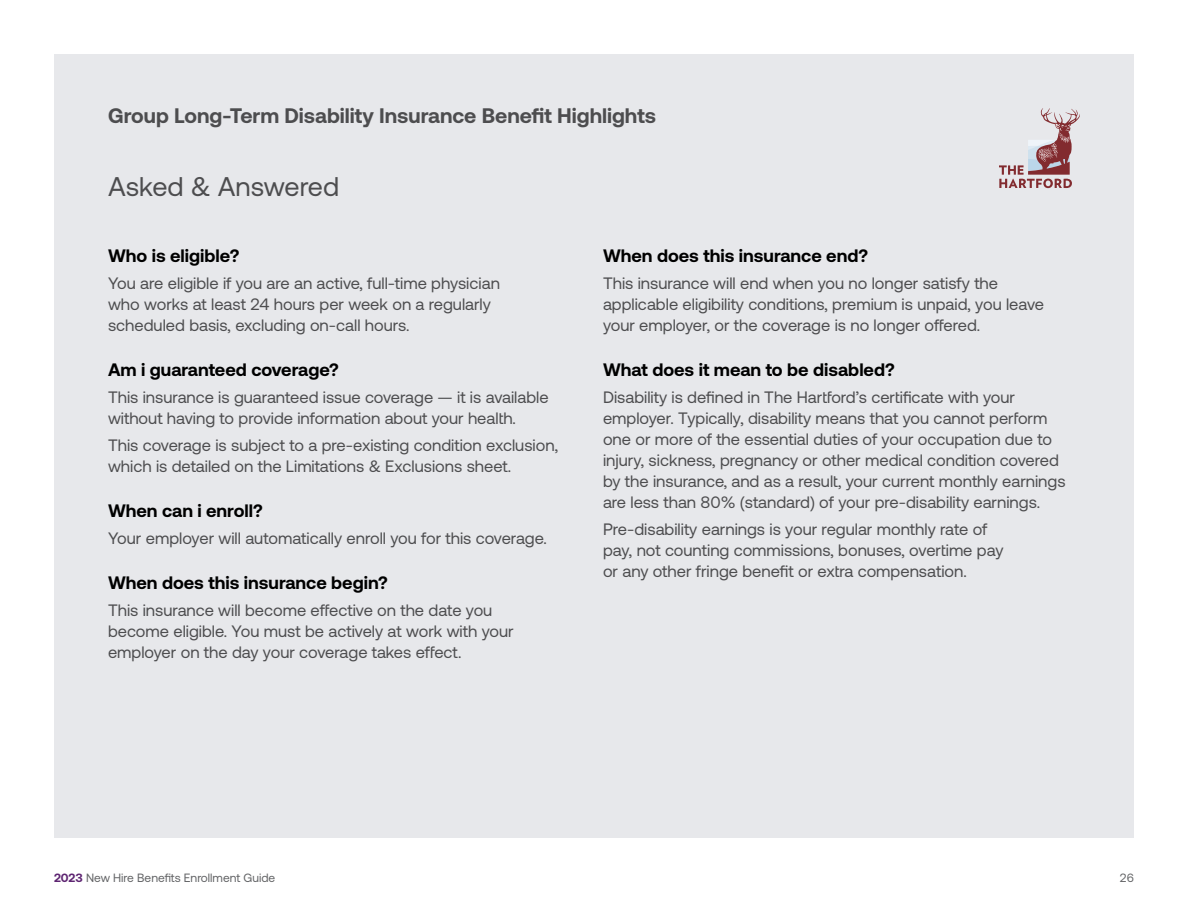
<style>
.page{position:relative;width:1188px;height:918px;background:#fff}
.page>*{position:absolute;margin:0;border:0;box-sizing:border-box;transform-origin:0 0}
.t1{font:27px "Aeonik";color:#4d4d4f}
.t2{font:700 21px "Aeonik";color:#4d4d4f}
.t3{font:700 18px "Aeonik";color:#000}
.t4{font:16.5px/21px "Aeonik";color:#4d4d4f}
.t5{font:12px "Aeonik";color:#636466}
.s1{font-weight:700;color:#5e2572}
</style>
<div class="page">
<div style="left:54px;top:54px;width:1080px;height:784px;background:#e7e8eb"></div>
<svg style="left:999px;top:108px;width:81px;height:80px"></svg>
<p class="t2" style="left:108px;top:103px;width:550px">Group Long-Term Disability Insurance Benefit Highlights</p>
<h1 class="t1" style="left:108px;top:171px;width:233px">Asked &amp; Answered</h1>
<p class="t3" style="left:108px;top:246px;width:133px">Who is eligible?</p>
<p class="t4" style="left:108px;top:273px;width:393px">You are eligible if you are an active, full-time physician who works at least 24 hours per week on a regularly scheduled basis, excluding on-call hours.</p>
<p class="t3" style="left:108px;top:360px;width:232px">Am i guaranteed coverage?</p>
<p class="t4" style="left:108px;top:387px;width:442px">This insurance is guaranteed issue coverage — it is available without having to provide information about your health.</p>
<p class="t4" style="left:108px;top:435px;width:452px">This coverage is subject to a pre-existing condition exclusion, which is detailed on the Limitations &amp; Exclusions sheet.</p>
<p class="t3" style="left:108px;top:501px;width:156px">When can i enroll?</p>
<p class="t4" style="left:108px;top:528px;width:440px">Your employer will automatically enroll you for this coverage.</p>
<p class="t3" style="left:108px;top:573px;width:281px">When does this insurance begin?</p>
<p class="t4" style="left:108px;top:600px;width:407px">This insurance will become effective on the date you become eligible. You must be actively at work with your employer on the day your coverage takes effect.</p>
<p class="t3" style="left:603px;top:246px;width:266px">When does this insurance end?</p>
<p class="t4" style="left:603px;top:273px;width:443px">This insurance will end when you no longer satisfy the applicable eligibility conditions, premium is unpaid, you leave your employer, or the coverage is no longer offered.</p>
<p class="t3" style="left:603px;top:360px;width:293px">What does it mean to be disabled?</p>
<p class="t4" style="left:603px;top:387px;width:464px">Disability is defined in The Hartford’s certificate with your employer. Typically, disability means that you cannot perform one or more of the essential duties of your occupation due to injury, sickness, pregnancy or other medical condition covered by the insurance, and as a result, your current monthly earnings are less than 80% (standard) of your pre-disability earnings.</p>
<p class="t4" style="left:603px;top:519px;width:402px">Pre-disability earnings is your regular monthly rate of pay, not counting commissions, bonuses, overtime pay or any other fringe benefit or extra compensation.</p>
<p class="t5" style="left:54px;top:871px;width:223px"><span class="s1">2023</span> New Hire Benefits Enrollment Guide</p>
<p class="t5" style="left:1120px;top:871px;width:16px">26</p>
</div>
